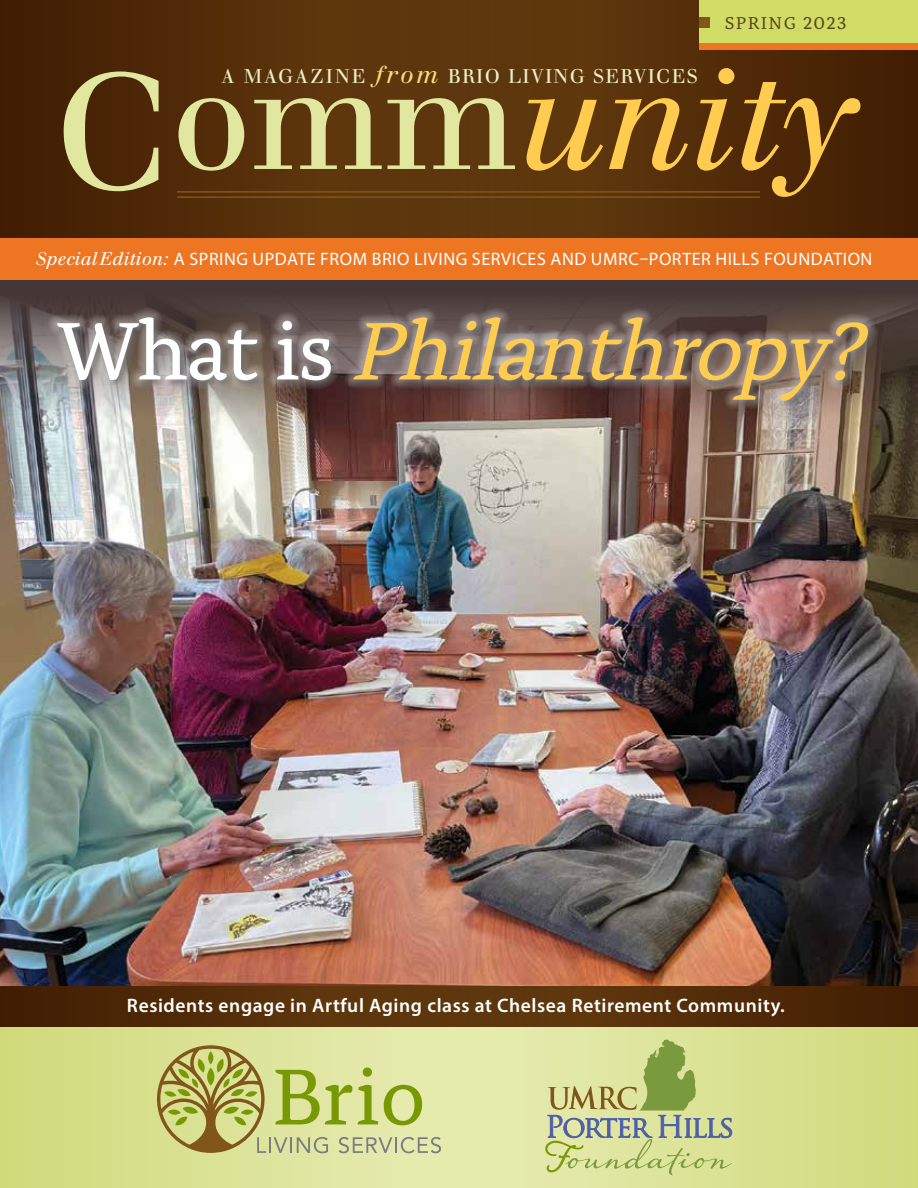
<style>
.page{position:relative;width:918px;height:1188px;background:#fff}
.page>*{position:absolute;margin:0;border:0;box-sizing:border-box;transform-origin:0 0}
.t1{font:italic 141.15px "Justus";color:#ffcc50}
.t2{font:italic 85.5px "Alda OTCEV";color:#ffcc50}
.t3{font:600 19.5px "Myriad Pro";letter-spacing:.03em;color:#fff}
.t4{font:19.5px "Justus Versalitas";letter-spacing:.07em;color:#ecf0c4}
.t5{font:18px "Myriad Pro";letter-spacing:.03em;color:#fff}
.t6{font:18px "Alda OTCEV";letter-spacing:.075em;color:#5a481c}
.s1{font-family:"Justus";font-style:italic;font-size:24px;color:#ffd97c}
.s2{font-family:"Justus Versalitas";font-style:normal;font-size:162px;color:#e1e79f}
.s3{font-style:normal;color:#e1e79f}
.s4{font-family:"Justus";font-style:italic}
.s5{font-style:normal;color:#fff}
</style>
<div class="page">
<img style="left:0;top:465px;width:918px;height:521px">
<svg style="left:578px;top:0;width:340px;height:239px;background:#512a08"></svg>
<div style="left:0;top:0;width:578px;height:267px;background:linear-gradient(to right,#472104,#663d10)"></div>
<hr style="left:177px;top:191px;width:583px;height:2px;background:#80561b">
<hr style="left:177px;top:196px;width:583px;height:2px;background:#80561b">
<div style="left:699px;top:0;width:219px;height:50px;background:#d1dc67"></div>
<div style="left:699px;top:43px;width:219px;height:7px;background:#ee7623"></div>
<div style="left:699px;top:18px;width:11px;height:10px;background:#80561b"></div>
<div style="left:0;top:239px;width:918px;height:41px;background:#ee7623"></div>
<div style="left:0;top:1024px;width:918px;height:164px;background:#e5eaad"></div>
<div style="left:0;top:1024px;width:404px;height:164px;background:linear-gradient(to right,#d0da7a,#e5eaae)"></div>
<div style="left:513px;top:1024px;width:405px;height:164px;background:linear-gradient(to right,#e5eaae,#d1da7b)"></div>
<svg style="left:577px;top:986px;width:341px;height:41px;background:#4f2907"></svg>
<div style="left:0;top:986px;width:577px;height:41px;background:linear-gradient(to right,#452104,#653d10)"></div>
<svg style="left:157px;top:1045px;width:284px;height:108px"></svg>
<img style="left:0;top:280px;width:918px;height:185px">
<div style="left:48px;top:307px;width:829px;height:103px;background:#fff;opacity:.75"></div>
<svg style="left:545px;top:1039px;width:187px;height:136px"></svg>
<p class="t6" style="left:725px;top:10px;width:123px">SPRING 2023</p>
<p class="t4" style="left:222px;top:65px;width:478px">A MAGAZINE <span class="s1">from</span> BRIO LIVING SERVICES</p>
<h1 class="t1" style="left:54px;top:35px;width:803px"><span class="s2">C</span><span class="s3">omm</span>unity</h1>
<p class="t5" style="left:36px;top:248px;width:838px"><span class="s4">Special Edition:</span> A SPRING UPDATE FROM BRIO LIVING SERVICES AND UMRC–PORTER HILLS FOUNDATION</p>
<h2 class="t2" style="left:55px;top:288px;width:831px"><span class="s5">W h a t i s</span> Philanthropy?</h2>
<p class="t3" style="left:127px;top:994px;width:659px">Residents engage in Artful Aging class at Chelsea Retirement Community.</p>
</div>
